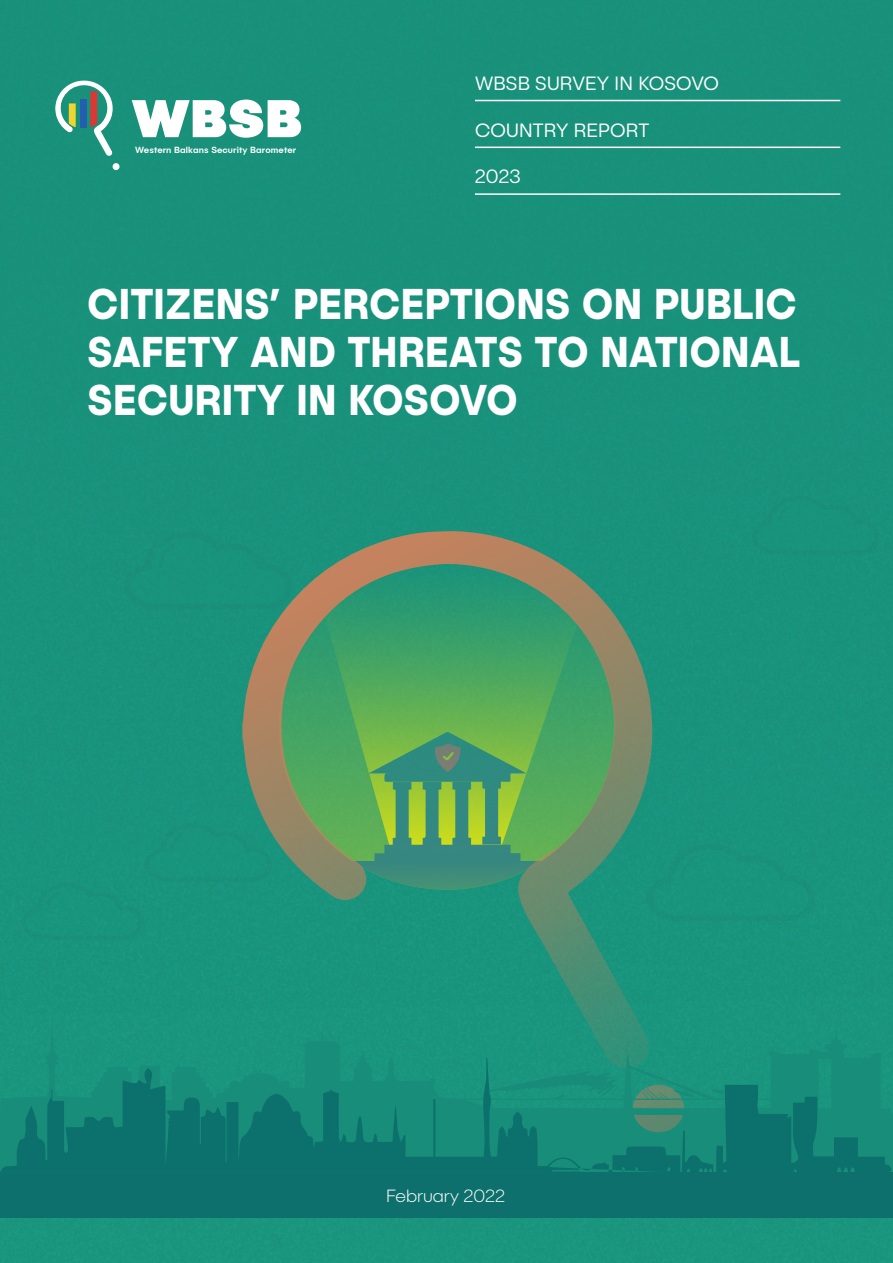
<style>
.page{position:relative;width:893px;height:1263px;background:#188c78}
.page>*{position:absolute;margin:0;border:0;box-sizing:border-box;transform-origin:0 0}
.t1{font:900 52.65px "Publica Sans";color:#fff}
.t2{font:700 43.2px/48px "Publica Sans";letter-spacing:.01em;color:#fff;text-align:justify;scale:.9 1}
.t3{font:300 19.5px "Publica Sans";letter-spacing:.01em;color:#fff}
.t4{font:200 18px "Publica Sans";color:#fff}
.t5{font:500 9px "Publica Sans";letter-spacing:.01em;color:#fff}
</style>
<div class="page">
<svg style="left:242px;top:531px;width:411px;height:494px"></svg>
<div style="left:0;top:1025px;width:891px;height:40px;background:#1a957e"></div>
<svg style="left:552px;top:1065px;width:341px;height:117px"></svg>
<div style="left:0;top:1172px;width:892px;height:45px;background:#0e706c"></div>
<svg style="left:0;top:1058px;width:552px;height:114px"></svg>
<svg style="left:645px;top:842px;width:171px;height:79px"></svg>
<svg style="left:20px;top:822px;width:253px;height:118px"></svg>
<svg style="left:172px;top:531px;width:122px;height:78px"></svg>
<hr style="left:475px;top:100px;width:365px;height:1px;background:#fff">
<hr style="left:475px;top:147px;width:365px;height:1px;background:#fff">
<hr style="left:475px;top:193px;width:365px;height:2px;background:#fff">
<div style="left:113px;top:163px;width:7px;height:7px;background:#fff;border-radius:50%"></div>
<svg style="left:55px;top:81px;width:58px;height:75px"></svg>
<p class="t1" style="left:131px;top:82px;width:173px">WBSB</p>
<p class="t5" style="left:135px;top:144px;width:162px">Western Balkans Security Barometer</p>
<p class="t3" style="left:475px;top:71px;width:246px">WBSB SURVEY IN KOSOVO</p>
<p class="t3" style="left:475px;top:118px;width:176px">COUNTRY REPORT</p>
<p class="t3" style="left:475px;top:165px;width:47px">2023</p>
<p class="t2" style="left:88px;top:278px;width:793px">CITIZENS’ PERCEPTIONS ON PUBLIC SAFETY AND THREATS TO NATIONAL SECURITY IN KOSOVO</p>
<p class="t4" style="left:386px;top:1184px;width:120px">February 2022</p>
</div>
